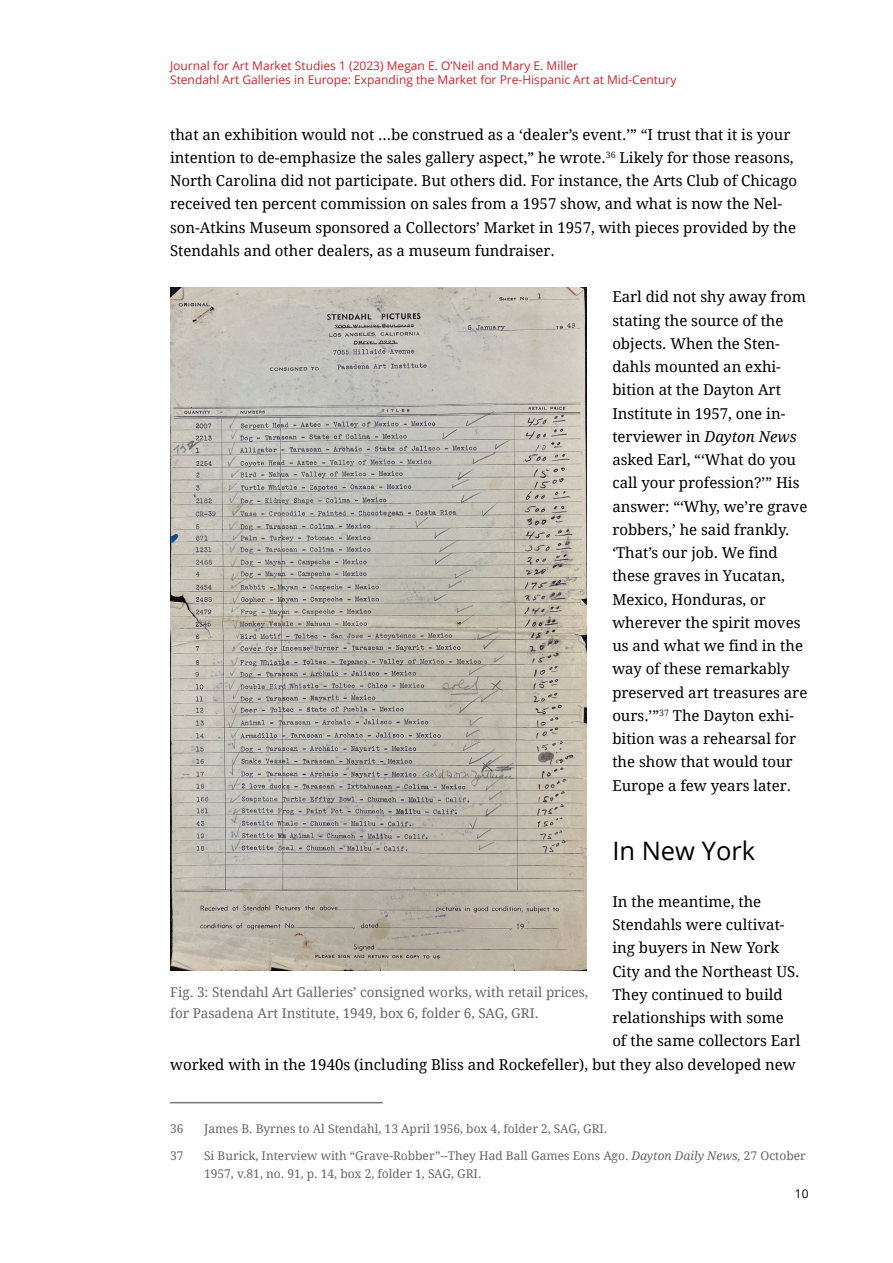
<style>
.page{position:relative;width:893px;height:1263px;background:#fff}
.page>*{position:absolute;margin:0;border:0;box-sizing:border-box;transform-origin:0 0}
.fkm-ueberschrift01{font:25.5px "Open Sans";color:#000}
.fkm-standard-absatz{font:15px/23.2px "Droid Serif";color:#000}
.fkm-bildunterschrift{font:13.5px/21px "Droid Serif";color:#666}
.fkm-fussnoten{font:12px/18px "Droid Serif";color:#666}
.t1{font:12px/14.4px "Open Sans";color:#ca252c}
.t2{font:12px "Open Sans";color:#000}
.s1{font-style:italic}
</style>
<div class="page">
<hr style="left:170px;top:1102px;width:213px;height:1px;background:#777">
<img style="left:170px;top:288px;width:417px;height:682px">
<p class="t1" style="left:170px;top:58px;width:508px">Journal for Art Market Studies 1 (2023) Megan E. O’Neil and Mary E. Miller<br>Stendahl Art Galleries in Europe: Expanding the Market for Pre-Hispanic Art at Mid-Century</p>
<p class="fkm-standard-absatz" style="left:170px;top:123px;width:629px">that an exhibition would not ...be construed as a ‘dealer’s event.’” “I trust that it is your intention to de-emphasize the sales gallery aspect,” he wrote.<sup>36</sup> Likely for those reasons, North Carolina did not participate. But others did. For instance, the Arts Club of Chicago received ten percent commission on sales from a 1957 show, and what is now the Nel&shy;son-Atkins Museum sponsored a Collectors’ Market in 1957, with pieces provided by the Stendahls and other dealers, as a museum fundraiser.</p>
<p class="fkm-standard-absatz" style="left:612px;top:285px;width:197px">Earl did not shy away from stating the source of the objects. When the Sten&shy;dahls mounted an exhi&shy;bition at the Dayton Art<br>Institute in 1957, one in&shy;terviewer in <span class="s1">Dayton News </span>asked Earl, “‘What do you call your profession?’” His answer: “‘Why, we’re grave robbers,’ he said frankly. ‘That’s our job. We find these graves in Yucatan,<br>Mexico, Honduras, or wherever the spirit moves us and what we find in the way of these remarkably preserved art treasures are ours.’”<sup>37</sup> The Dayton exhi&shy;bition was a rehearsal for the show that would tour<br>Europe a few years later.</p>
<p class="fkm-ueberschrift01" style="left:612px;top:834px;width:144px">In New York</p>
<p class="fkm-standard-absatz" style="left:612px;top:890px;width:150px">In the meantime, the</p>
<p class="fkm-standard-absatz" style="left:612px;top:913px;width:174px">Stendahls were cultivat-</p>
<p class="fkm-standard-absatz" style="left:612px;top:936px;width:168px">ing buyers in New York</p>
<p class="fkm-standard-absatz" style="left:612px;top:960px;width:189px">City and the Northeast US.</p>
<p class="fkm-standard-absatz" style="left:612px;top:983px;width:172px">They continued to build</p>
<p class="fkm-standard-absatz" style="left:612px;top:1006px;width:173px">relationships with some</p>
<p class="fkm-standard-absatz" style="left:612px;top:1029px;width:190px">of the same collectors Earl</p>
<p class="fkm-standard-absatz" style="left:170px;top:1053px;width:627px">worked with in the 1940s (including Bliss and Rockefeller), but they also developed new</p>
<p class="fkm-bildunterschrift" style="left:170px;top:982px;width:420px">Fig. 3: Stendahl Art Galleries’ consigned works, with retail prices, for Pasadena Art Institute, 1949, box 6, folder 6, SAG, GRI.</p>
<p class="fkm-fussnoten" style="left:170px;top:1120px;width:15px">36</p>
<p class="fkm-fussnoten" style="left:204px;top:1120px;width:405px">James B. Byrnes to Al Stendahl, 13 April 1956, box 4, folder 2, SAG, GRI.</p>
<p class="fkm-fussnoten" style="left:170px;top:1147px;width:15px">37</p>
<p class="fkm-fussnoten" style="left:204px;top:1147px;width:603px">Si Burick, Interview with “Grave-Robber”--They Had Ball Games Eons Ago. <span class="s1">Dayton Daily News,</span> 27 October<br>1957, v.81, no. 91, p. 14, box 2, folder 1, SAG, GRI.</p>
<p class="t2" style="left:795px;top:1185px;width:15px">10</p>
</div>
